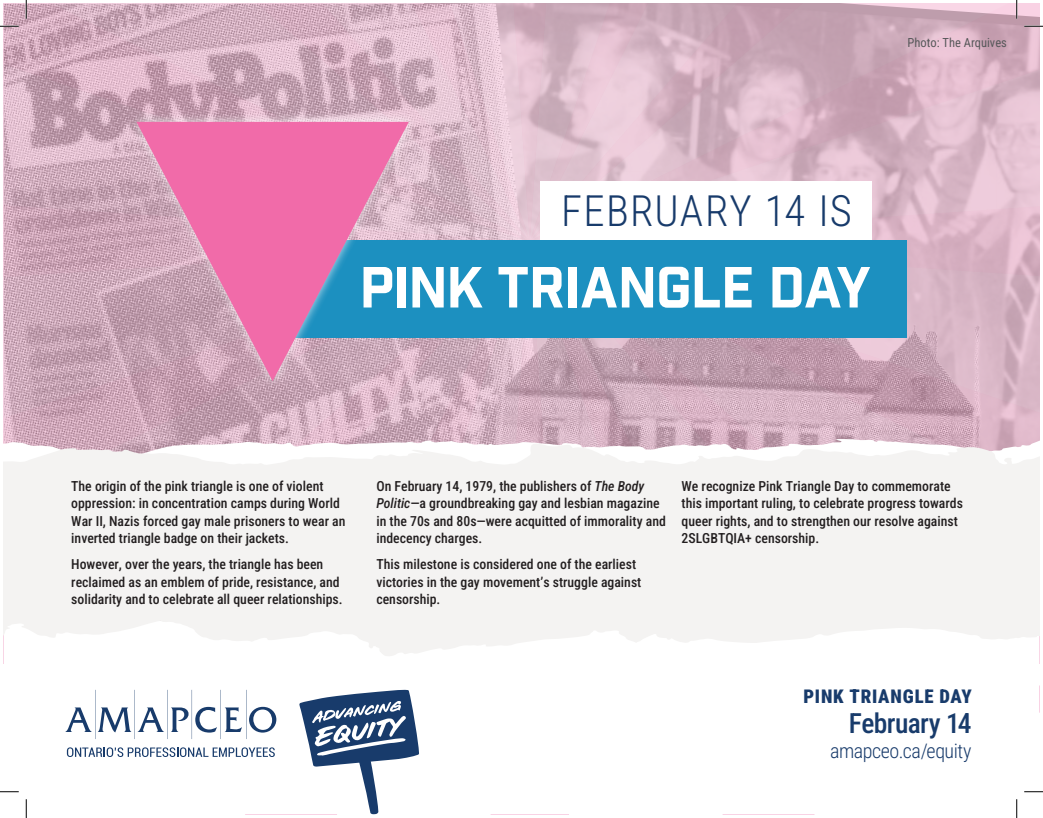
<style>
.page{position:relative;width:1043px;height:818px;background:#fff}
.page>*{position:absolute;margin:0;border:0;box-sizing:border-box;transform-origin:0 0}
.t1{font:56.25px "Industry Inc Base";letter-spacing:-.02em;color:#fff}
.t2{font:300 42.5px "Roboto Condensed";letter-spacing:.025em;color:#183b6b}
.t3{font:27.5px "Roboto Condensed";letter-spacing:-.02em;color:#183b6b}
.t4{font:300 20px "Roboto Condensed";letter-spacing:-.02em;color:#183b6b}
.t5{font:18.75px "Roboto Condensed";letter-spacing:.04em;color:#183b6b}
.t6{font:13.75px/17.5px "Roboto Condensed";color:#231f20}
.t7{font:12.5px "Roboto Condensed";color:#57585a}
.s1{font-style:italic}
</style>
<div class="page">
<svg style="left:4px;top:4px;width:13px;height:237px;background:#d5b0c2"></svg>
<img style="left:110px;top:4px;width:461px;height:33px">
<img style="left:623px;top:4px;width:280px;height:435px">
<img style="left:17px;top:100px;width:46px;height:106px">
<img style="left:110px;top:37px;width:403px;height:169px">
<img style="left:546px;top:37px;width:77px;height:402px">
<img style="left:63px;top:100px;width:47px;height:106px">
<img style="left:188px;top:348px;width:307px;height:91px">
<img style="left:17px;top:276px;width:111px;height:106px">
<img style="left:906px;top:276px;width:133px;height:135px">
<img style="left:513px;top:4px;width:33px;height:113px">
<img style="left:495px;top:367px;width:69px;height:72px">
<img style="left:17px;top:206px;width:1022px;height:70px">
<img style="left:763px;top:4px;width:40px;height:34px">
<img style="left:716px;top:4px;width:47px;height:75px">
<img style="left:669px;top:27px;width:47px;height:93px">
<img style="left:622px;top:81px;width:48px;height:79px">
<img style="left:575px;top:134px;width:48px;height:38px">
<img style="left:483px;top:188px;width:4px;height:30px">
<img style="left:256px;top:4px;width:40px;height:34px">
<img style="left:296px;top:4px;width:48px;height:75px">
<img style="left:343px;top:27px;width:47px;height:85px">
<img style="left:390px;top:81px;width:47px;height:79px">
<img style="left:436px;top:134px;width:47px;height:38px">
<img style="left:622px;top:337px;width:48px;height:65px">
<img style="left:614px;top:337px;width:9px;height:11px">
<img style="left:669px;top:363px;width:47px;height:76px">
<img style="left:716px;top:403px;width:47px;height:36px">
<img style="left:390px;top:337px;width:47px;height:64px">
<img style="left:343px;top:389px;width:47px;height:50px">
<img style="left:436px;top:337px;width:9px;height:11px">
<img style="left:296px;top:403px;width:48px;height:36px">
<img style="left:17px;top:4px;width:93px;height:96px">
<img style="left:110px;top:33px;width:94px;height:98px">
<img style="left:203px;top:79px;width:94px;height:33px">
<img style="left:417px;top:172px;width:66px;height:54px">
<img style="left:483px;top:218px;width:4px;height:22px">
<img style="left:110px;top:335px;width:140px;height:76px">
<img style="left:17px;top:382px;width:93px;height:57px">
<img style="left:110px;top:411px;width:78px;height:28px">
<img style="left:411px;top:4px;width:35px;height:9px">
<img style="left:446px;top:4px;width:42px;height:154px">
<img style="left:416px;top:12px;width:31px;height:62px">
<img style="left:487px;top:117px;width:85px;height:250px">
<img style="left:613px;top:4px;width:35px;height:9px">
<img style="left:571px;top:4px;width:42px;height:154px">
<img style="left:612px;top:12px;width:31px;height:62px">
<img style="left:949px;top:4px;width:90px;height:96px">
<img style="left:856px;top:33px;width:93px;height:98px">
<img style="left:762px;top:79px;width:94px;height:78px">
<img style="left:669px;top:125px;width:94px;height:56px">
<img style="left:575px;top:172px;width:95px;height:9px">
<img style="left:762px;top:156px;width:20px;height:7px">
<img style="left:530px;top:218px;width:10px;height:22px">
<img style="left:700px;top:326px;width:209px;height:43px">
<img style="left:785px;top:368px;width:250px;height:43px">
<img style="left:871px;top:411px;width:168px;height:28px">
<img style="left:445px;top:337px;width:43px;height:102px">
<img style="left:402px;top:411px;width:43px;height:28px">
<img style="left:571px;top:337px;width:43px;height:102px">
<img style="left:614px;top:410px;width:42px;height:29px">
<svg style="left:65px;top:707px;width:27px;height:25px"></svg>
<svg style="left:98px;top:707px;width:33px;height:25px"></svg>
<svg style="left:137px;top:707px;width:27px;height:25px"></svg>
<svg style="left:171px;top:707px;width:17px;height:25px"></svg>
<svg style="left:195px;top:706px;width:22px;height:26px"></svg>
<svg style="left:225px;top:707px;width:17px;height:25px"></svg>
<svg style="left:249px;top:706px;width:27px;height:26px"></svg>
<hr style="left:246px;top:689px;width:1px;height:50px;background:#183b6b">
<hr style="left:220px;top:689px;width:1px;height:50px;background:#183b6b">
<hr style="left:192px;top:689px;width:1px;height:50px;background:#183b6b">
<hr style="left:167px;top:689px;width:1px;height:50px;background:#183b6b">
<hr style="left:134px;top:689px;width:1px;height:50px;background:#183b6b">
<hr style="left:95px;top:689px;width:1px;height:50px;background:#183b6b">
<svg style="left:67px;top:747px;width:208px;height:10px"></svg>
<svg style="left:299px;top:689px;width:120px;height:125px"></svg>
<div style="left:273px;top:240px;width:633px;height:97px;background:#1c90c0"></div>
<div style="left:128px;top:112px;width:289px;height:277px;background:#fff;opacity:.75"></div>
<svg style="left:136px;top:122px;width:273px;height:259px;background:#c987b2"></svg>
<div style="left:540px;top:181px;width:331px;height:59px;background:#fff"></div>
<svg style="left:4px;top:439px;width:1035px;height:4px;background:#d2b1c0"></svg>
<svg style="left:4px;top:443px;width:1035px;height:213px;fill:#f4f3f2"></svg>
<svg style="left:0;top:25px;width:19px;height:2px"></svg>
<svg style="left:1024px;top:25px;width:18px;height:2px"></svg>
<svg style="left:0;top:791px;width:19px;height:1px"></svg>
<svg style="left:1024px;top:791px;width:18px;height:1px"></svg>
<svg style="left:25px;top:0;width:2px;height:19px"></svg>
<svg style="left:25px;top:799px;width:2px;height:19px"></svg>
<svg style="left:1015px;top:0;width:2px;height:19px"></svg>
<svg style="left:1016px;top:799px;width:1px;height:19px"></svg>
<p class="t7" style="left:907px;top:34px;width:101px">Photo: The Arquives</p>
<h2 class="t2" style="left:561px;top:181px;width:292px">FEBRUARY 14 IS</h2>
<h1 class="t1" style="left:359px;top:253px;width:513px">PINK TRIANGLE DAY</h1>
<p class="t6" style="left:71px;top:476px;width:276px">The origin of the pink triangle is one of violent oppression: in concentration camps during World War II, Nazis forced gay male prisoners to wear an inverted triangle badge on their jackets.</p>
<p class="t6" style="left:71px;top:555px;width:273px">However, over the years, the triangle has been reclaimed as an emblem of pride, resistance, and solidarity and to celebrate all queer relationships.</p>
<p class="t6" style="left:376px;top:476px;width:291px">On February 14, 1979, the publishers of <span class="s1">The Body Politic</span>—a groundbreaking gay and lesbian magazine in the 70s and 80s—were acquitted of immorality and indecency charges.</p>
<p class="t6" style="left:376px;top:555px;width:266px">This milestone is considered one of the earliest victories in the gay movement’s struggle against censorship.</p>
<p class="t6" style="left:681px;top:476px;width:283px">We recognize Pink Triangle Day to commemorate this important ruling, to celebrate progress towards queer rights, and to strengthen our resolve against 2SLGBTQIA+ censorship.</p>
<h3 class="t5" style="left:803px;top:682px;width:169px">PINK TRIANGLE DAY</h3>
<h3 class="t3" style="left:849px;top:704px;width:124px">February 14</h3>
<h3 class="t4" style="left:830px;top:736px;width:143px">amapceo.ca/equity</h3>
</div>
